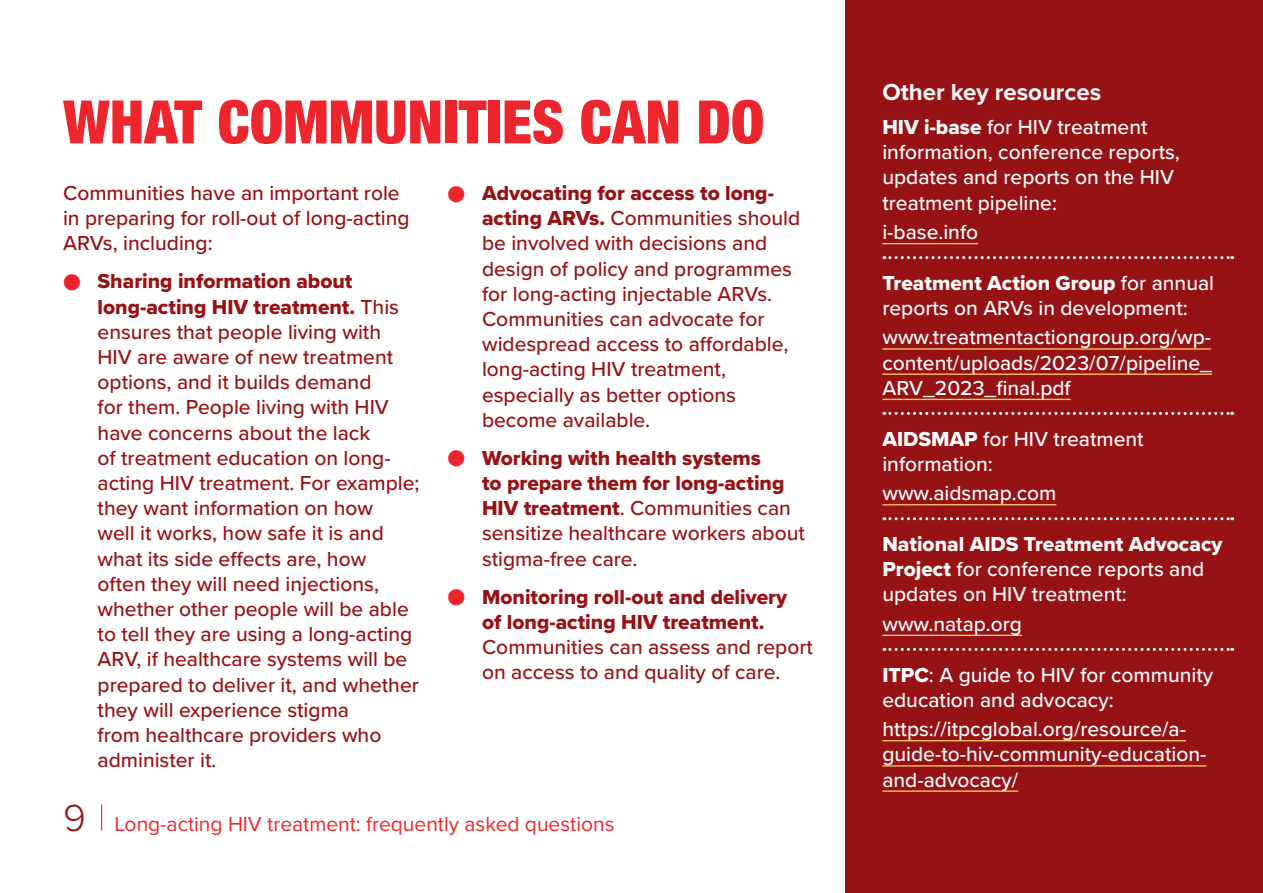
<style>
.page{position:relative;width:1263px;height:893px;background:#fff}
.page>*{position:absolute;margin:0;border:0;box-sizing:border-box;transform-origin:0 0}
.t1{font:900 condensed 60px "Helvetica Neue";color:#ed252d}
.t2{font:700 24px "Proxima Nova";color:#fff}
.t3{font:500 21px/25.2px "Proxima Nova";color:#971215}
.t4{font:500 21px/25.2px "Proxima Nova";color:#fff}
.t5{font:21px/25.2px "Proxima Nova Extrabld";color:#971215}
.t6{font:21px "Proxima Nova Extrabld";color:#fff}
.t7{font:21px "Proxima Nova";color:#ed252d}
.s1{color:#ed252d}
.s2{font-family:"Proxima Nova";font-weight:500}
.s3{font-family:"Proxima Nova Extrabld";font-weight:400}
.s4{font-weight:300;font-size:39px;color:#971215}
</style>
<div class="page">
<svg style="left:101px;top:804px;width:1px;height:26px"></svg>
<div style="left:845px;top:0;width:417px;height:892px;background:#971215"></div>
<svg style="left:884px;top:256px;width:349px;height:3px"></svg>
<hr style="left:882px;top:243px;width:96px;height:1px;background:#fcc764">
<hr style="left:882px;top:348px;width:329px;height:2px;background:#fcc764">
<hr style="left:882px;top:373px;width:330px;height:2px;background:#fcc764">
<svg style="left:884px;top:412px;width:349px;height:3px"></svg>
<hr style="left:882px;top:399px;width:189px;height:1px;background:#fcc764">
<svg style="left:884px;top:517px;width:349px;height:3px"></svg>
<hr style="left:882px;top:504px;width:174px;height:1px;background:#fcc764">
<svg style="left:884px;top:648px;width:349px;height:3px"></svg>
<hr style="left:882px;top:635px;width:140px;height:1px;background:#fcc764">
<hr style="left:882px;top:740px;width:304px;height:1px;background:#fcc764">
<hr style="left:882px;top:765px;width:324px;height:2px;background:#fcc764">
<hr style="left:882px;top:790px;width:136px;height:2px;background:#fcc764">
<h1 class="t1" style="left:63px;top:73px;width:703px">WHAT COMMUNITIES CAN DO</h1>
<p class="t3" style="left:63px;top:180px;width:348px">Communities have an important role in preparing for roll-out of long-acting<br>ARVs, including:</p>
<p class="t5" style="left:98px;top:268px;width:303px;text-indent:-35px"><span class="s1">●</span> Sharing information about long-acting HIV treatment. <span class="s2">This</span></p>
<p class="t3" style="left:98px;top:318px;width:323px">ensures that people living with<br>HIV are aware of new treatment options, and it builds demand<br>for them. People living with HIV have concerns about the lack<br>of treatment education on long&shy;acting HIV treatment. For example; they want information on how<br>well it works, how safe it is and what its side effects are, how often they will need injections, whether other people will be able to tell they are using a long-acting<br>ARV, if healthcare systems will be prepared to deliver it, and whether they will experience stigma<br>from healthcare providers who administer it.</p>
<p class="t5" style="left:447px;top:180px;width:328px"><span class="s1">●</span> Advocating for access to long-</p>
<p class="t3" style="left:482px;top:205px;width:320px"><span class="s3">acting ARVs.</span> Communities should be involved with decisions and design of policy and programmes for long-acting injectable ARVs.<br>Communities can advocate for widespread access to affordable, long-acting HIV treatment, especially as better options become available.</p>
<p class="t5" style="left:482px;top:445px;width:304px;text-indent:-34px"><span class="s1">●</span> Working with health systems to prepare them for long-acting</p>
<p class="t3" style="left:482px;top:495px;width:324px"><span class="s3">HIV treatment</span>. Communities can sensitize healthcare workers about stigma-free care.</p>
<p class="t5" style="left:447px;top:584px;width:341px;text-align:center"><span class="s1">●</span> Monitoring roll-out and delivery of long-acting HIV treatment.</p>
<p class="t3" style="left:482px;top:634px;width:332px">Communities can assess and report on access to and quality of care.</p>
<p class="t7" style="left:63px;top:808px;width:553px"><span class="s4">9</span> Long-acting HIV treatment: frequently asked questions</p>
<p class="t2" style="left:882px;top:74px;width:220px">Other key resources</p>
<p class="t4" style="left:882px;top:114px;width:299px"><span class="s3">HIV i-base</span> for HIV treatment information, conference reports, updates and reports on the HIV treatment pipeline:</p>
<p class="t4" style="left:882px;top:219px;width:97px">i-base.info</p>
<p class="t6" style="left:882px;top:267px;width:333px">Treatment Action Group <span class="s2">for annual</span></p>
<p class="t4" style="left:882px;top:293px;width:330px;line-height:29.4px">reports on ARVs in development: www.treatmentactiongroup.org/wp-</p>
<p class="t4" style="left:882px;top:349px;width:331px">content/uploads/2023/07/pipeline_<br>ARV_2023_final.pdf</p>
<p class="t4" style="left:882px;top:425px;width:263px"><span class="s3">AIDSMAP</span> for HIV treatment information:</p>
<p class="t4" style="left:882px;top:480px;width:175px">www.aidsmap.com</p>
<p class="t6" style="left:882px;top:528px;width:342px">National AIDS Treatment Advocacy</p>
<p class="t4" style="left:882px;top:556px;width:323px"><span class="s3">Project</span> for conference reports and updates on HIV treatment:</p>
<p class="t4" style="left:882px;top:610px;width:141px">www.natap.org</p>
<p class="t4" style="left:882px;top:661px;width:332px"><span class="s3">ITPC</span>: A guide to HIV for community education and advocacy:</p>
<p class="t4" style="left:882px;top:716px;width:326px">https://itpcglobal.org/resource/a&shy;guide-to-hiv-community-education&shy;and-advocacy/</p>
</div>
